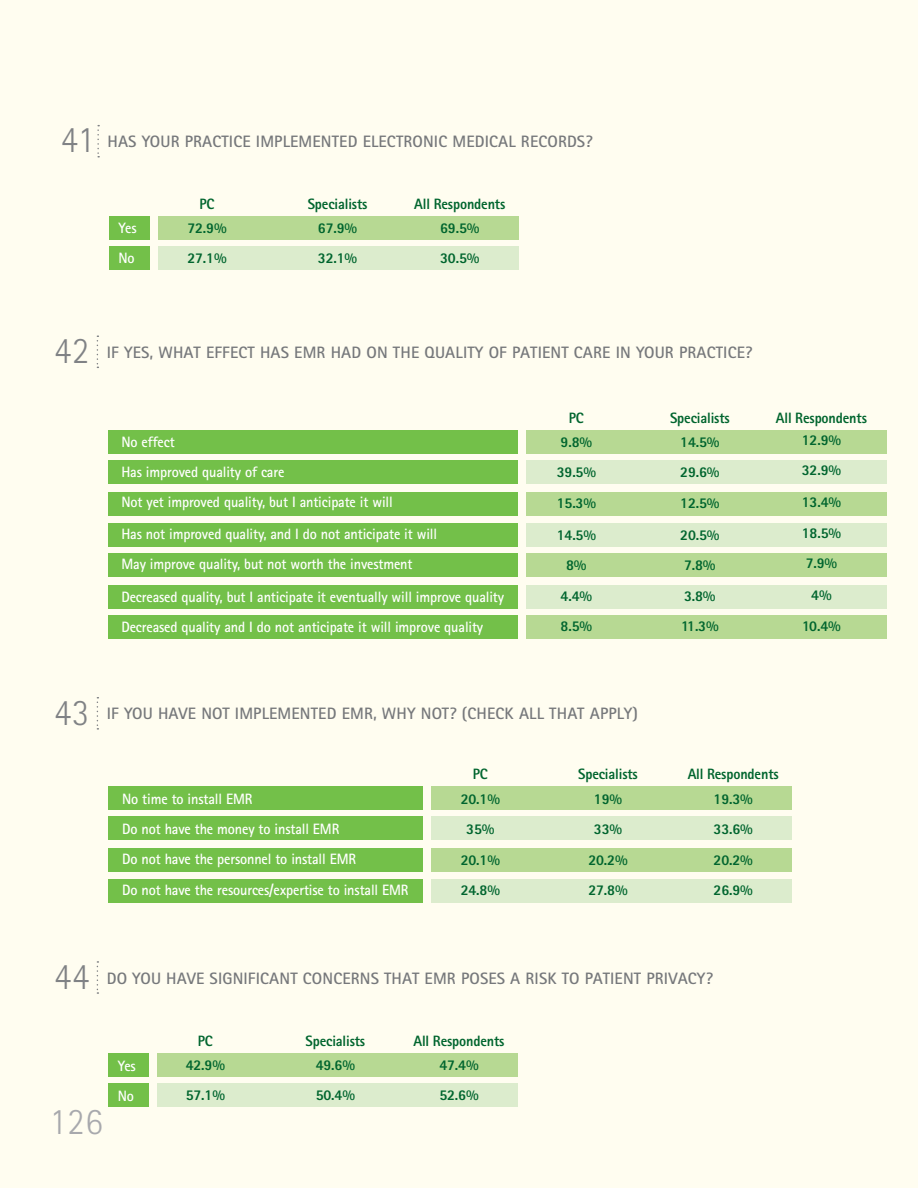
<style>
.page{position:relative;width:918px;height:1188px;background:#fffdf0}
.page>*{position:absolute;margin:0;border:0;box-sizing:border-box;transform-origin:0 0}
.t1{font:300 37.5px "Rotis Sans Serif";letter-spacing:.025em;color:#808285;scale:.95 1}
.t2{font:300 37.5px "Rotis Sans Serif";color:#a8a9ad;scale:.95 1}
.t3{font:700 16.5px "Rotis Sans Serif";letter-spacing:.01em;color:#76787b}
.t4{font:700 15px "Rotis Sans Serif";letter-spacing:-.01em;color:#fff;scale:.95 1}
.t5{font:800 15px "Rotis Sans Serif";letter-spacing:-.01em;color:#00652e;scale:.95 1}
</style>
<div class="page">
<svg style="left:97px;top:125px;width:2px;height:33px"></svg>
<div style="left:158px;top:216px;width:361px;height:23px;background:#b7d993"></div>
<div style="left:109px;top:216px;width:40px;height:23px;background:#73c049"></div>
<div style="left:158px;top:246px;width:361px;height:24px;background:#dceccd"></div>
<div style="left:109px;top:246px;width:40px;height:24px;background:#73c049"></div>
<svg style="left:97px;top:336px;width:1px;height:32px"></svg>
<div style="left:526px;top:430px;width:361px;height:23px;background:#b7d993"></div>
<div style="left:526px;top:523px;width:361px;height:23px;background:#dceccd"></div>
<div style="left:526px;top:492px;width:361px;height:23px;background:#b7d993"></div>
<div style="left:526px;top:616px;width:361px;height:23px;background:#b7d993"></div>
<div style="left:526px;top:585px;width:361px;height:23px;background:#dceccd"></div>
<div style="left:108px;top:430px;width:409px;height:23px;background:#73c049"></div>
<div style="left:108px;top:523px;width:409px;height:23px;background:#73c049"></div>
<div style="left:108px;top:492px;width:409px;height:23px;background:#73c049"></div>
<div style="left:108px;top:616px;width:409px;height:23px;background:#73c049"></div>
<div style="left:108px;top:585px;width:409px;height:23px;background:#73c049"></div>
<div style="left:526px;top:460px;width:361px;height:23px;background:#dceccd"></div>
<div style="left:526px;top:553px;width:361px;height:23px;background:#b7d993"></div>
<div style="left:108px;top:460px;width:409px;height:23px;background:#73c049"></div>
<div style="left:108px;top:553px;width:409px;height:23px;background:#73c049"></div>
<svg style="left:97px;top:697px;width:1px;height:33px"></svg>
<svg style="left:97px;top:961px;width:1px;height:33px"></svg>
<div style="left:432px;top:787px;width:360px;height:23px;background:#b7d993"></div>
<div style="left:432px;top:880px;width:360px;height:23px;background:#dceccd"></div>
<div style="left:432px;top:849px;width:360px;height:23px;background:#b7d993"></div>
<div style="left:108px;top:787px;width:314px;height:23px;background:#73c049"></div>
<div style="left:108px;top:880px;width:314px;height:23px;background:#73c049"></div>
<div style="left:108px;top:849px;width:314px;height:23px;background:#73c049"></div>
<div style="left:432px;top:817px;width:360px;height:23px;background:#dceccd"></div>
<div style="left:108px;top:817px;width:314px;height:23px;background:#73c049"></div>
<div style="left:157px;top:1054px;width:361px;height:23px;background:#b7d993"></div>
<div style="left:108px;top:1054px;width:40px;height:23px;background:#73c049"></div>
<div style="left:157px;top:1084px;width:361px;height:23px;background:#dceccd"></div>
<div style="left:108px;top:1084px;width:40px;height:23px;background:#73c049"></div>
<p class="t1" style="left:61px;top:118px;width:37px">41</p>
<p class="t3" style="left:108px;top:131px;width:487px">HAS YOUR PRACTICE IMPLEMENTED ELECTRONIC MEDICAL RECORDS?</p>
<p class="t4" style="left:118px;top:219px;width:21px">Yes</p>
<p class="t4" style="left:118px;top:249px;width:19px">No</p>
<p class="t5" style="left:200px;top:194px;width:17px">PC</p>
<p class="t5" style="left:187px;top:218px;width:43px">72.9%</p>
<p class="t5" style="left:187px;top:248px;width:43px">27.1%</p>
<p class="t5" style="left:308px;top:194px;width:64px">Specialists</p>
<p class="t5" style="left:318px;top:218px;width:43px">67.9%</p>
<p class="t5" style="left:318px;top:248px;width:43px">32.1%</p>
<p class="t5" style="left:414px;top:194px;width:97px">All Respondents</p>
<p class="t5" style="left:440px;top:218px;width:43px">69.5%</p>
<p class="t5" style="left:440px;top:248px;width:43px">30.5%</p>
<p class="t1" style="left:54px;top:329px;width:39px">42</p>
<p class="t3" style="left:107px;top:342px;width:647px">IF YES, WHAT EFFECT HAS EMR HAD ON THE QUALITY OF PATIENT CARE IN YOUR PRACTICE?</p>
<p class="t4" style="left:121px;top:433px;width:58px">No effect</p>
<p class="t4" style="left:121px;top:463px;width:173px">Has improved quality of care</p>
<p class="t4" style="left:121px;top:493px;width:287px">Not yet improved quality, but I anticipate it will</p>
<p class="t4" style="left:121px;top:524px;width:334px">Has not improved quality, and I do not anticipate it will</p>
<p class="t4" style="left:121px;top:554px;width:308px">May improve quality, but not worth the investment</p>
<p class="t4" style="left:121px;top:587px;width:404px">Decreased quality, but I anticipate it eventually will improve quality</p>
<p class="t4" style="left:121px;top:617px;width:382px">Decreased quality and I do not anticipate it will improve quality</p>
<p class="t5" style="left:569px;top:408px;width:17px">PC</p>
<p class="t5" style="left:561px;top:432px;width:35px">9.8%</p>
<p class="t5" style="left:557px;top:462px;width:43px">39.5%</p>
<p class="t5" style="left:557px;top:494px;width:43px">15.3%</p>
<p class="t5" style="left:557px;top:525px;width:43px">14.5%</p>
<p class="t5" style="left:566px;top:555px;width:23px">8%</p>
<p class="t5" style="left:561px;top:587px;width:35px">4.4%</p>
<p class="t5" style="left:561px;top:617px;width:35px">8.5%</p>
<p class="t5" style="left:670px;top:408px;width:64px">Specialists</p>
<p class="t5" style="left:680px;top:432px;width:43px">14.5%</p>
<p class="t5" style="left:680px;top:462px;width:43px">29.6%</p>
<p class="t5" style="left:680px;top:494px;width:43px">12.5%</p>
<p class="t5" style="left:680px;top:525px;width:43px">20.5%</p>
<p class="t5" style="left:684px;top:555px;width:35px">7.8%</p>
<p class="t5" style="left:684px;top:587px;width:35px">3.8%</p>
<p class="t5" style="left:681px;top:617px;width:41px">11.3%</p>
<p class="t5" style="left:776px;top:408px;width:97px">All Respondents</p>
<p class="t5" style="left:802px;top:431px;width:43px">12.9%</p>
<p class="t5" style="left:802px;top:461px;width:43px">32.9%</p>
<p class="t5" style="left:802px;top:492px;width:43px">13.4%</p>
<p class="t5" style="left:802px;top:524px;width:43px">18.5%</p>
<p class="t5" style="left:806px;top:554px;width:35px">7.9%</p>
<p class="t5" style="left:811px;top:585px;width:23px">4%</p>
<p class="t5" style="left:802px;top:617px;width:42px">10.4%</p>
<p class="t1" style="left:54px;top:690px;width:39px">43</p>
<p class="t3" style="left:107px;top:703px;width:533px">IF YOU HAVE NOT IMPLEMENTED EMR, WHY NOT? (CHECK ALL THAT APPLY)</p>
<p class="t4" style="left:122px;top:789px;width:139px">No time to install EMR</p>
<p class="t4" style="left:122px;top:819px;width:230px">Do not have the money to install EMR</p>
<p class="t4" style="left:122px;top:849px;width:248px">Do not have the personnel to install EMR</p>
<p class="t4" style="left:122px;top:881px;width:303px">Do not have the resources/expertise to install EMR</p>
<p class="t5" style="left:473px;top:765px;width:17px">PC</p>
<p class="t5" style="left:461px;top:789px;width:43px">20.1%</p>
<p class="t5" style="left:466px;top:819px;width:31px">35%</p>
<p class="t5" style="left:461px;top:850px;width:43px">20.1%</p>
<p class="t5" style="left:461px;top:880px;width:43px">24.8%</p>
<p class="t5" style="left:578px;top:765px;width:64px">Specialists</p>
<p class="t5" style="left:594px;top:789px;width:31px">19%</p>
<p class="t5" style="left:594px;top:819px;width:31px">33%</p>
<p class="t5" style="left:588px;top:850px;width:43px">20.2%</p>
<p class="t5" style="left:588px;top:880px;width:43px">27.8%</p>
<p class="t5" style="left:688px;top:765px;width:97px">All Respondents</p>
<p class="t5" style="left:714px;top:789px;width:43px">19.3%</p>
<p class="t5" style="left:714px;top:819px;width:43px">33.6%</p>
<p class="t5" style="left:714px;top:850px;width:43px">20.2%</p>
<p class="t5" style="left:714px;top:880px;width:43px">26.9%</p>
<p class="t1" style="left:54px;top:955px;width:39px">44</p>
<p class="t3" style="left:107px;top:968px;width:608px">DO YOU HAVE SIGNIFICANT CONCERNS THAT EMR POSES A RISK TO PATIENT PRIVACY?</p>
<p class="t4" style="left:118px;top:1056px;width:21px">Yes</p>
<p class="t4" style="left:118px;top:1086px;width:19px">No</p>
<p class="t5" style="left:198px;top:1032px;width:17px">PC</p>
<p class="t5" style="left:186px;top:1056px;width:43px">42.9%</p>
<p class="t5" style="left:186px;top:1086px;width:43px">57.1%</p>
<p class="t5" style="left:305px;top:1032px;width:64px">Specialists</p>
<p class="t5" style="left:316px;top:1056px;width:43px">49.6%</p>
<p class="t5" style="left:316px;top:1086px;width:43px">50.4%</p>
<p class="t5" style="left:414px;top:1032px;width:97px">All Respondents</p>
<p class="t5" style="left:439px;top:1056px;width:43px">47.4%</p>
<p class="t5" style="left:439px;top:1086px;width:43px">52.6%</p>
<p class="t2" style="left:50px;top:1100px;width:57px">126</p>
</div>
